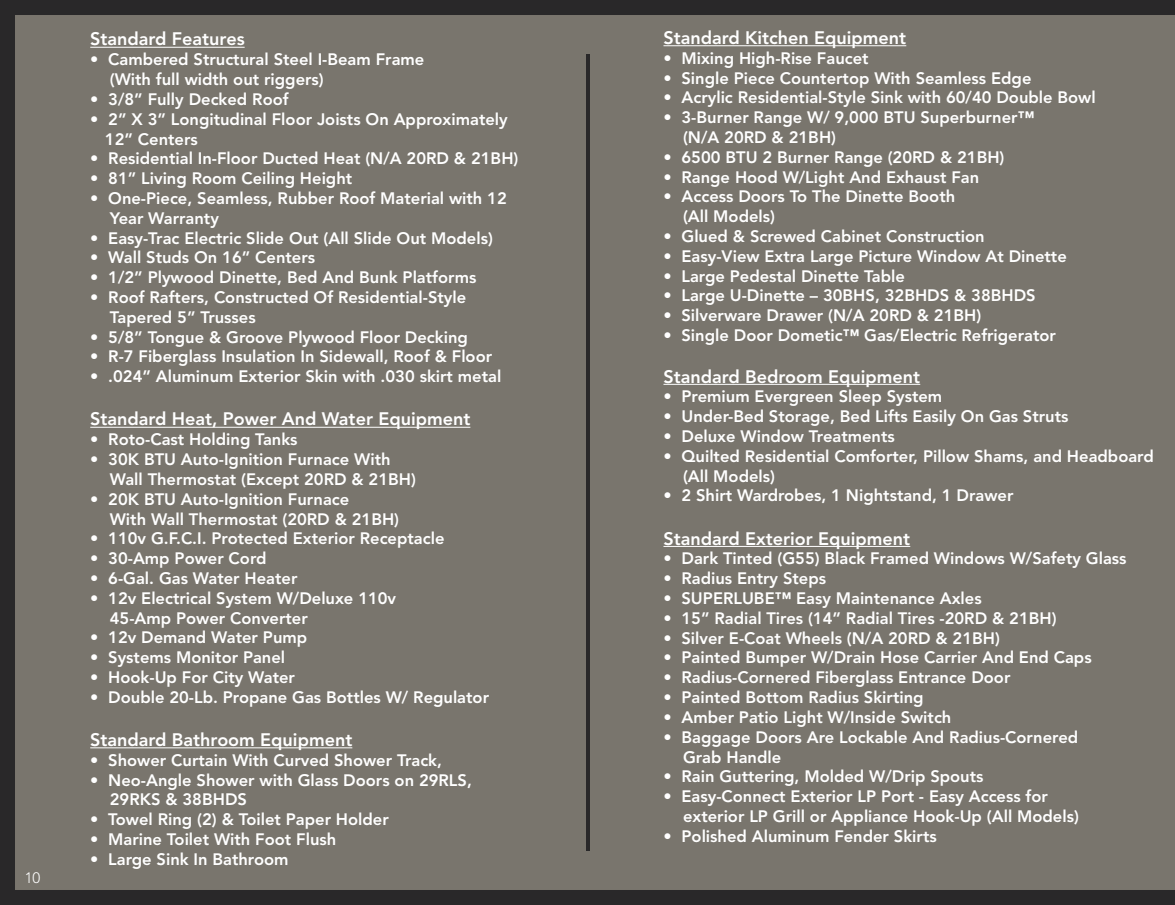
<style>
.page{position:relative;width:1175px;height:905px;background:#fff}
.page>*{position:absolute;margin:0;border:0;box-sizing:border-box;transform-origin:0 0}
.t1{font:800 18px "Avenir";color:#fff}
.t2{font:800 16.5px/19.8px "Avenir";color:#fff}
.t3{font:300 15px "Avenir";color:#fff}
</style>
<div class="page">
<div style="left:0;top:0;width:1174px;height:904px;background:#79756d"></div>
<hr style="left:90px;top:47px;width:155px;height:1px;background:#fff">
<hr style="left:90px;top:427px;width:380px;height:1px;background:#fff">
<hr style="left:90px;top:747px;width:262px;height:1px;background:#fff">
<hr style="left:663px;top:45px;width:243px;height:1px;background:#fff">
<hr style="left:663px;top:384px;width:257px;height:1px;background:#fff">
<hr style="left:663px;top:546px;width:247px;height:1px;background:#fff">
<hr style="left:586px;top:54px;width:3px;height:796px;background:#292829">
<p class="t3" style="left:25px;top:869px;width:17px">10</p>
<p class="t1" style="left:90px;top:29px;width:156px">Standard Features</p>
<p class="t2" style="left:110px;top:50px;width:316px;text-indent:-20px">• Cambered Structural Steel I-Beam Frame (With full width out riggers)</p>
<p class="t2" style="left:90px;top:89px;width:200px">• 3/8” Fully Decked Roof</p>
<p class="t2" style="left:105px;top:109px;width:404px;text-indent:-15px">• 2” X 3” Longitudinal Floor Joists On Approximately<br>12” Centers</p>
<p class="t2" style="left:90px;top:149px;width:430px">• Residential In-Floor Ducted Heat (N/A 20RD &amp; 21BH)</p>
<p class="t2" style="left:90px;top:168px;width:263px">• 81” Living Room Ceiling Height</p>
<p class="t2" style="left:110px;top:188px;width:398px;text-indent:-20px">• One-Piece, Seamless, Rubber Roof Material with 12<br>Year Warranty</p>
<p class="t2" style="left:90px;top:228px;width:404px">• Easy-Trac Electric Slide Out (All Slide Out Models)</p>
<p class="t2" style="left:90px;top:248px;width:226px">• Wall Studs On 16” Centers</p>
<p class="t2" style="left:90px;top:267px;width:388px">• 1/2” Plywood Dinette, Bed And Bunk Platforms</p>
<p class="t2" style="left:110px;top:287px;width:358px;text-indent:-20px">• Roof Rafters, Constructed Of Residential-Style<br>Tapered 5” Trusses</p>
<p class="t2" style="left:90px;top:327px;width:379px">• 5/8” Tongue &amp; Groove Plywood Floor Decking</p>
<p class="t2" style="left:90px;top:347px;width:403px">• R-7 Fiberglass Insulation In Sidewall, Roof &amp; Floor</p>
<p class="t2" style="left:90px;top:366px;width:412px">• .024” Aluminum Exterior Skin with .030 skirt metal</p>
<p class="t1" style="left:90px;top:408px;width:381px">Standard Heat, Power And Water Equipment</p>
<p class="t2" style="left:90px;top:429px;width:209px">• Roto-Cast Holding Tanks</p>
<p class="t2" style="left:110px;top:449px;width:308px;text-indent:-20px">• 30K BTU Auto-Ignition Furnace With<br>Wall Thermostat (Except 20RD &amp; 21BH)</p>
<p class="t2" style="left:110px;top:489px;width:291px;text-indent:-20px">• 20K BTU Auto-Ignition Furnace<br>With Wall Thermostat (20RD &amp; 21BH)</p>
<p class="t2" style="left:90px;top:528px;width:356px">• 110v G.F.C.I. Protected Exterior Receptacle</p>
<p class="t2" style="left:90px;top:548px;width:178px">• 30-Amp Power Cord</p>
<p class="t2" style="left:90px;top:568px;width:209px">• 6-Gal. Gas Water Heater</p>
<p class="t2" style="left:110px;top:588px;width:288px;text-indent:-20px">• 12v Electrical System W/Deluxe 110v<br>45-Amp Power Converter</p>
<p class="t2" style="left:90px;top:627px;width:218px">• 12v Demand Water Pump</p>
<p class="t2" style="left:90px;top:647px;width:196px">• Systems Monitor Panel</p>
<p class="t2" style="left:90px;top:667px;width:206px">• Hook-Up For City Water</p>
<p class="t2" style="left:90px;top:687px;width:400px">• Double 20-Lb. Propane Gas Bottles W/ Regulator</p>
<p class="t1" style="left:90px;top:729px;width:263px">Standard Bathroom Equipment</p>
<p class="t2" style="left:90px;top:750px;width:353px">• Shower Curtain With Curved Shower Track,</p>
<p class="t2" style="left:110px;top:770px;width:363px;text-indent:-20px">• Neo-Angle Shower with Glass Doors on 29RLS,<br>29RKS &amp; 38BHDS</p>
<p class="t2" style="left:90px;top:809px;width:300px">• Towel Ring (2) &amp; Toilet Paper Holder</p>
<p class="t2" style="left:90px;top:829px;width:247px">• Marine Toilet With Foot Flush</p>
<p class="t2" style="left:90px;top:849px;width:200px">• Large Sink In Bathroom</p>
<p class="t1" style="left:663px;top:27px;width:244px">Standard Kitchen Equipment</p>
<p class="t2" style="left:663px;top:48px;width:207px">• Mixing High-Rise Faucet</p>
<p class="t2" style="left:663px;top:68px;width:369px">• Single Piece Countertop With Seamless Edge</p>
<p class="t2" style="left:663px;top:88px;width:434px">• Acrylic Residential-Style Sink with 60/40 Double Bowl</p>
<p class="t2" style="left:683px;top:108px;width:353px;text-indent:-20px">• 3-Burner Range W/ 9,000 BTU Superburner™ (N/A 20RD &amp; 21BH)</p>
<p class="t2" style="left:663px;top:147px;width:342px">• 6500 BTU 2 Burner Range (20RD &amp; 21BH)</p>
<p class="t2" style="left:663px;top:167px;width:317px">• Range Hood W/Light And Exhaust Fan</p>
<p class="t2" style="left:683px;top:187px;width:274px;text-indent:-20px">• Access Doors To The Dinette Booth (All Models)</p>
<p class="t2" style="left:663px;top:226px;width:323px">• Glued &amp; Screwed Cabinet Construction</p>
<p class="t2" style="left:663px;top:246px;width:405px">• Easy-View Extra Large Picture Window At Dinette</p>
<p class="t2" style="left:663px;top:266px;width:243px">• Large Pedestal Dinette Table</p>
<p class="t2" style="left:663px;top:286px;width:374px">• Large U-Dinette – 30BHS, 32BHDS &amp; 38BHDS</p>
<p class="t2" style="left:663px;top:306px;width:319px">• Silverware Drawer (N/A 20RD &amp; 21BH)</p>
<p class="t2" style="left:663px;top:325px;width:394px">• Single Door Dometic™ Gas/Electric Refrigerator</p>
<p class="t1" style="left:663px;top:365px;width:258px">Standard Bedroom Equipment</p>
<p class="t2" style="left:663px;top:387px;width:280px">• Premium Evergreen Sleep System</p>
<p class="t2" style="left:663px;top:406px;width:406px">• Under-Bed Storage, Bed Lifts Easily On Gas Struts</p>
<p class="t2" style="left:663px;top:426px;width:233px">• Deluxe Window Treatments</p>
<p class="t2" style="left:683px;top:446px;width:472px;text-indent:-20px">• Quilted Residential Comforter, Pillow Shams, and Headboard (All Models)</p>
<p class="t2" style="left:663px;top:486px;width:351px">• 2 Shirt Wardrobes, 1 Nightstand, 1 Drawer</p>
<p class="t1" style="left:663px;top:527px;width:248px">Standard Exterior Equipment</p>
<p class="t2" style="left:663px;top:549px;width:464px">• Dark Tinted (G55) Black Framed Windows W/Safety Glass</p>
<p class="t2" style="left:663px;top:568px;width:164px">• Radius Entry Steps</p>
<p class="t2" style="left:663px;top:588px;width:320px">• SUPERLUBE™ Easy Maintenance Axles</p>
<p class="t2" style="left:663px;top:608px;width:394px">• 15” Radial Tires (14” Radial Tires -20RD &amp; 21BH)</p>
<p class="t2" style="left:663px;top:628px;width:338px">• Silver E-Coat Wheels (N/A 20RD &amp; 21BH)</p>
<p class="t2" style="left:663px;top:648px;width:430px">• Painted Bumper W/Drain Hose Carrier And End Caps</p>
<p class="t2" style="left:663px;top:667px;width:348px">• Radius-Cornered Fiberglass Entrance Door</p>
<p class="t2" style="left:663px;top:687px;width:262px">• Painted Bottom Radius Skirting</p>
<p class="t2" style="left:663px;top:707px;width:289px">• Amber Patio Light W/Inside Switch</p>
<p class="t2" style="left:683px;top:727px;width:397px;text-indent:-20px">• Baggage Doors Are Lockable And Radius-Cornered<br>Grab Handle</p>
<p class="t2" style="left:663px;top:766px;width:321px">• Rain Guttering, Molded W/Drip Spouts</p>
<p class="t2" style="left:683px;top:786px;width:397px;text-indent:-20px">• Easy-Connect Exterior LP Port - Easy Access for exterior LP Grill or Appliance Hook-Up (All Models)</p>
<p class="t2" style="left:663px;top:826px;width:275px">• Polished Aluminum Fender Skirts</p>
</div>
